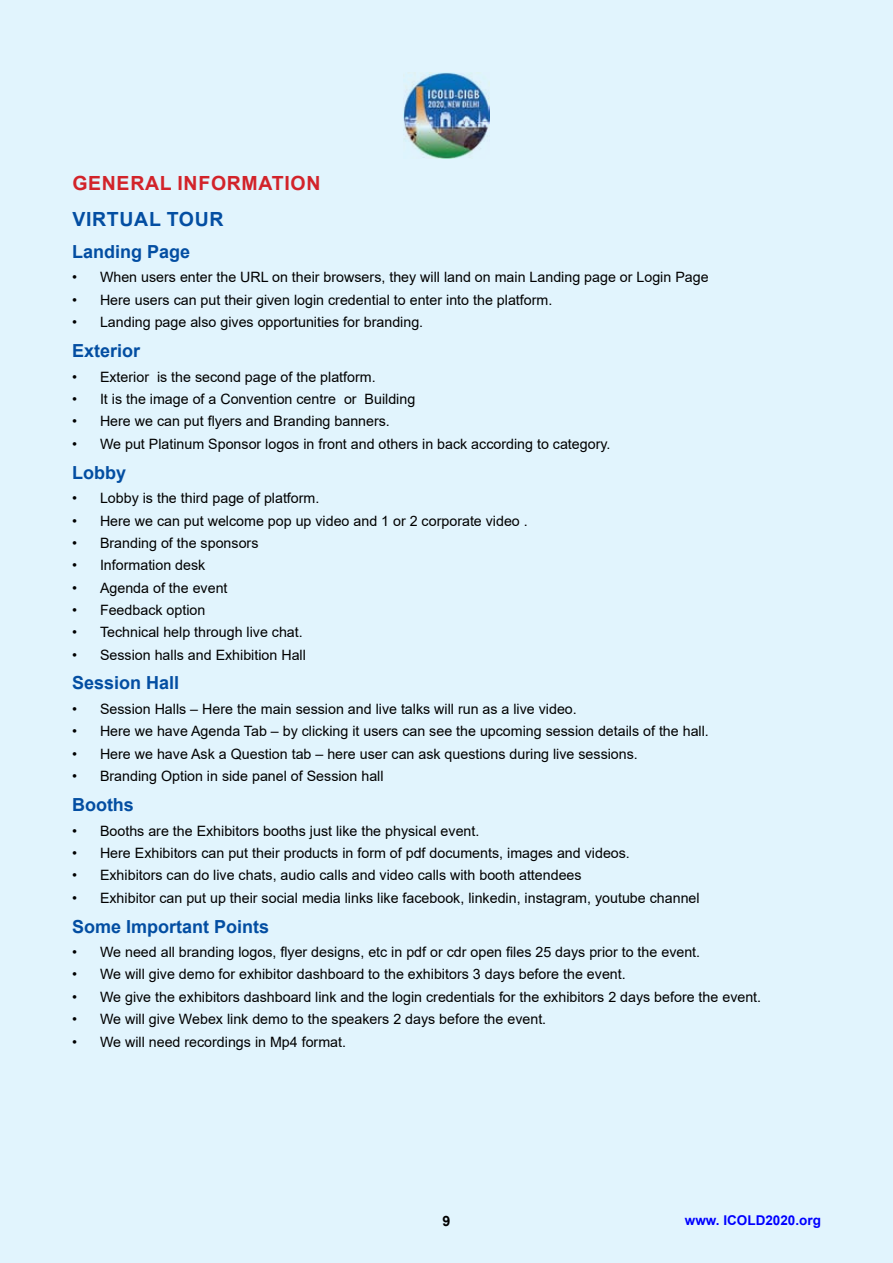
<style>
.page{position:relative;width:893px;height:1263px;background:#e1f4fd}
.page>*{position:absolute;margin:0;border:0;box-sizing:border-box;transform-origin:0 0}
.t1{font:700 19.5px "Arial";letter-spacing:.035em;color:#d2232a}
.t2{font:700 19.5px "Arial";letter-spacing:.035em;color:#034ea2}
.t3{font:700 18px "Arial";color:#034ea2}
.t4{font:14.25px "Arial";color:#000}
.t5{font:700 14.25px "Arial";color:#000}
.t6{font:700 13.5px "Arial";color:#00f}
</style>
<div class="page">
<img style="left:403px;top:72px;width:86px;height:86px">
<h1 class="t1" style="left:72px;top:170px;width:250px">General Information</h1>
<h1 class="t2" style="left:72px;top:205px;width:153px">Vi rtual Tour</h1>
<p class="t3" style="left:72px;top:239px;width:120px">Landing Page</p>
<p class="t4" style="left:72px;top:268px;width:638px">• When users enter the URL on their browsers, they will land on main Landing page or Login Page</p>
<p class="t4" style="left:72px;top:290px;width:482px">• Here users can put their given login credential to enter into the platform.</p>
<p class="t4" style="left:72px;top:312px;width:353px">• Landing page also gives opportunities for branding.</p>
<p class="t3" style="left:72px;top:338px;width:70px">Exterior</p>
<p class="t4" style="left:72px;top:367px;width:305px">• Exterior is the second page of the platform.</p>
<p class="t4" style="left:72px;top:389px;width:345px">• It is the image of a Convention centre or Building</p>
<p class="t4" style="left:72px;top:411px;width:319px">• Here we can put flyers and Branding banners.</p>
<p class="t4" style="left:72px;top:434px;width:540px">• We put Platinum Sponsor logos in front and others in back according to category.</p>
<p class="t3" style="left:72px;top:459px;width:55px">Lobby</p>
<p class="t4" style="left:72px;top:488px;width:249px">• Lobby is the third page of platform.</p>
<p class="t4" style="left:72px;top:511px;width:457px">• Here we can put welcome pop up video and 1 or 2 corporate video .</p>
<p class="t4" style="left:72px;top:533px;width:188px">• Branding of the sponsors</p>
<p class="t4" style="left:72px;top:555px;width:135px">• Information desk</p>
<p class="t4" style="left:72px;top:578px;width:157px">• Agenda of the event</p>
<p class="t4" style="left:72px;top:600px;width:135px">• Feedback option</p>
<p class="t4" style="left:72px;top:622px;width:232px">• Technical help through live chat.</p>
<p class="t4" style="left:72px;top:645px;width:235px">• Session halls and Exhibition Hall</p>
<p class="t3" style="left:72px;top:670px;width:109px">Session Hall</p>
<p class="t4" style="left:72px;top:699px;width:506px">• Session Halls – Here the main session and live talks will run as a live video.</p>
<p class="t4" style="left:72px;top:722px;width:638px">• Here we have Agenda Tab – by clicking it users can see the upcoming session details of the hall.</p>
<p class="t4" style="left:72px;top:744px;width:567px">• Here we have Ask a Question tab – here user can ask questions during live sessions.</p>
<p class="t4" style="left:72px;top:766px;width:313px">• Branding Option in side panel of Session hall</p>
<p class="t3" style="left:72px;top:792px;width:63px">Booths</p>
<p class="t4" style="left:72px;top:821px;width:409px">• Booths are the Exhibitors booths just like the physical event.</p>
<p class="t4" style="left:72px;top:843px;width:559px">• Here Exhibitors can put their products in form of pdf documents, images and videos.</p>
<p class="t4" style="left:72px;top:865px;width:511px">• Exhibitors can do live chats, audio calls and video calls with booth attendees</p>
<p class="t4" style="left:72px;top:888px;width:629px">• Exhibitor can put up their social media links like facebook, linkedin, instagram, youtube channel</p>
<p class="t3" style="left:72px;top:913px;width:199px">Some Important Points</p>
<p class="t4" style="left:72px;top:942px;width:630px">• We need all branding logos, flyer designs, etc in pdf or cdr open files 25 days prior to the event.</p>
<p class="t4" style="left:72px;top:965px;width:555px">• We will give demo for exhibitor dashboard to the exhibitors 3 days before the event.</p>
<p class="t4" style="left:72px;top:987px;width:691px">• We give the exhibitors dashboard link and the login credentials for the exhibitors 2 days before the event.</p>
<p class="t4" style="left:72px;top:1009px;width:476px">• We will give Webex link demo to the speakers 2 days before the event.</p>
<p class="t4" style="left:72px;top:1032px;width:276px">• We will need recordings in Mp4 format.</p>
<p class="t5" style="left:442px;top:1210px;width:9px">9</p>
<p class="t6" style="left:685px;top:1211px;width:138px">www. ICOLD2020.org</p>
</div>
